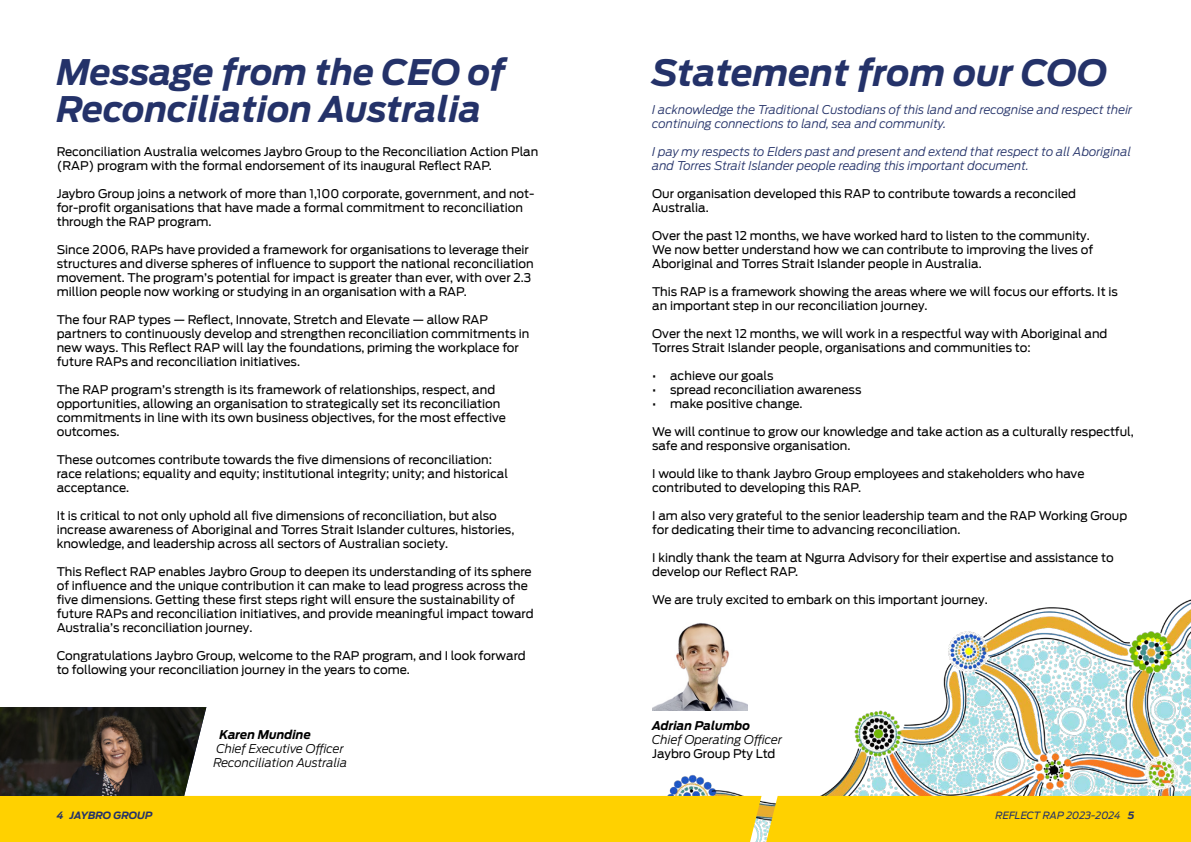
<style>
.page{position:relative;width:1191px;height:842px;background:#fff}
.page>*{position:absolute;margin:0;border:0;box-sizing:border-box;transform-origin:0 0}
.t1{font:italic 700 36px "Ford Antenna";color:#243269}
.t2{font:italic 700 35px/37px "Ford Antenna";color:#243269}
.t3{font:12px/14px "Antenna";color:#000}
.t4{font:italic 300 12px/14px "Ford Antenna";color:#243269}
.t5{font:italic 300 12px "Ford Antenna";color:#000}
.t6{font:italic 700 12px "Ford Antenna";color:#000}
.t7{font:italic 10px "Ford Antenna";color:#243269}
.t8{font:italic 700 10px "Ford Antenna";letter-spacing:-.005em;color:#243269}
.s1{font-weight:700}
</style>
<div class="page">
<img style="left:747px;top:599px;width:444px;height:108px">
<img style="left:654px;top:623px;width:93px;height:84px">
<svg style="left:0;top:707px;width:1191px;height:135px"></svg>
<img style="left:0;top:707px;width:206px;height:89px">
<p class="t2" style="left:57px;top:50px;width:450px">Message from the CEO of<br>Reconciliation Australia</p>
<p class="t1" style="left:652px;top:40px;width:457px">Statement from our COO</p>
<p class="t4" style="left:652px;top:101px;width:481px">I acknowledge the Traditional Custodians of this land and recognise and respect their continuing connections to land, sea and community.</p>
<p class="t4" style="left:652px;top:143px;width:480px">I pay my respects to Elders past and present and extend that respect to all Aboriginal and Torres Strait Islander people reading this important document.</p>
<p class="t3" style="left:652px;top:187px;width:425px">Our organisation developed this RAP to contribute towards a reconciled<br>Australia.</p>
<p class="t3" style="left:652px;top:229px;width:442px">Over the past 12 months, we have worked hard to listen to the community.<br>We now better understand how we can contribute to improving the lives of<br>Aboriginal and Torres Strait Islander people in Australia.</p>
<p class="t3" style="left:652px;top:285px;width:467px">This RAP is a framework showing the areas where we will focus our efforts. It is an important step in our reconciliation journey.</p>
<p class="t3" style="left:652px;top:327px;width:457px">Over the next 12 months, we will work in a respectful way with Aboriginal and<br>Torres Strait Islander people, organisations and communities to:</p>
<p class="t3" style="left:652px;top:369px;width:123px">• achieve our goals</p>
<p class="t3" style="left:652px;top:383px;width:211px">• spread reconciliation awareness</p>
<p class="t3" style="left:652px;top:397px;width:152px">• make positive change.</p>
<p class="t3" style="left:652px;top:425px;width:483px">We will continue to grow our knowledge and take action as a culturally respectful, safe and responsive organisation.</p>
<p class="t3" style="left:652px;top:467px;width:434px">I would like to thank Jaybro Group employees and stakeholders who have contributed to developing this RAP.</p>
<p class="t3" style="left:652px;top:509px;width:476px">I am also very grateful to the senior leadership team and the RAP Working Group for dedicating their time to advancing reconciliation.</p>
<p class="t3" style="left:652px;top:551px;width:463px">I kindly thank the team at Ngurra Advisory for their expertise and assistance to develop our Reflect RAP.</p>
<p class="t3" style="left:652px;top:593px;width:337px">We are truly excited to embark on this important journey.</p>
<p class="t3" style="left:57px;top:145px;width:483px">Reconciliation Australia welcomes Jaybro Group to the Reconciliation Action Plan (RAP) program with the formal endorsement of its inaugural Reflect RAP.</p>
<p class="t3" style="left:57px;top:187px;width:479px">Jaybro Group joins a network of more than 1,100 corporate, government, and not&shy;for-profit organisations that have made a formal commitment to reconciliation through the RAP program.</p>
<p class="t3" style="left:57px;top:243px;width:478px">Since 2006, RAPs have provided a framework for organisations to leverage their structures and diverse spheres of influence to support the national reconciliation movement. The program’s potential for impact is greater than ever, with over 2.3 million people now working or studying in an organisation with a RAP.</p>
<p class="t3" style="left:57px;top:313px;width:474px">The four RAP types — Reflect, Innovate, Stretch and Elevate — allow RAP partners to continuously develop and strengthen reconciliation commitments in new ways. This Reflect RAP will lay the foundations, priming the workplace for future RAPs and reconciliation initiatives.</p>
<p class="t3" style="left:57px;top:383px;width:451px">The RAP program’s strength is its framework of relationships, respect, and opportunities, allowing an organisation to strategically set its reconciliation commitments in line with its own business objectives, for the most effective outcomes.</p>
<p class="t3" style="left:57px;top:453px;width:453px">These outcomes contribute towards the five dimensions of reconciliation: race relations; equality and equity; institutional integrity; unity; and historical acceptance.</p>
<p class="t3" style="left:57px;top:509px;width:459px">It is critical to not only uphold all five dimensions of reconciliation, but also increase awareness of Aboriginal and Torres Strait Islander cultures, histories, knowledge, and leadership across all sectors of Australian society.</p>
<p class="t3" style="left:57px;top:565px;width:478px">This Reflect RAP enables Jaybro Group to deepen its understanding of its sphere of influence and the unique contribution it can make to lead progress across the five dimensions. Getting these first steps right will ensure the sustainability of future RAPs and reconciliation initiatives, and provide meaningful impact toward Australia’s reconciliation journey.</p>
<p class="t3" style="left:57px;top:649px;width:470px">Congratulations Jaybro Group, welcome to the RAP program, and I look forward to following your reconciliation journey in the years to come.</p>
<p class="t6" style="left:219px;top:724px;width:93px">Karen Mundine</p>
<p class="t5" style="left:216px;top:739px;width:129px">Chief Executive Officer</p>
<p class="t5" style="left:213px;top:753px;width:135px">Reconciliation Australia</p>
<p class="t6" style="left:652px;top:715px;width:99px">Adrian Palumbo</p>
<p class="t5" style="left:652px;top:729px;width:131px">Chief Operating Officer</p>
<p class="t3" style="left:652px;top:747px;width:125px">Jaybro Group Pty Ltd</p>
<p class="t8" style="left:57px;top:806px;width:97px">4 JAYBRO GROUP</p>
<p class="t7" style="left:995px;top:806px;width:140px">REFLECT RAP 2023-2024 <span class="s1">5</span></p>
</div>
